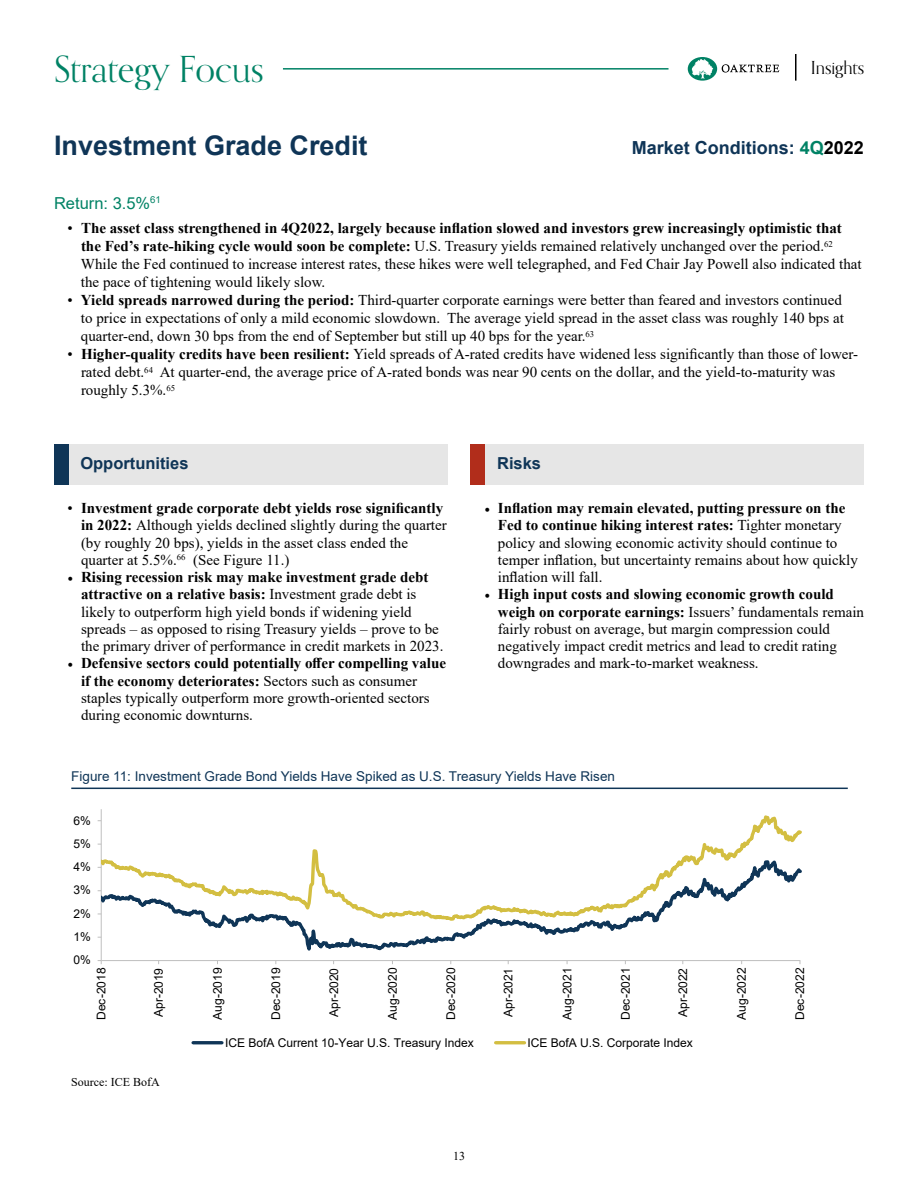
<style>
.page{position:relative;width:918px;height:1188px;background:#fff}
.page>*{position:absolute;margin:0;border:0;box-sizing:border-box;transform-origin:0 0}
.t1{font:36px "Orpheus Pro";color:#008265}
.t2{font:700 27px "Arial";color:#0f3557}
.t3{font:700 18px "Arial";color:#0f3557}
.t4{font:18px "Orpheus Pro";color:#000}
.t5{font:700 16.5px "Arial";color:#0f3557}
.t6{font:16.5px "Arial";color:#008265}
.t7{font:15px/17.2px "Times New Roman";color:#000}
.t8{font:13.5px "Arial";color:#0f3557}
.t9{font:12px "Arial";letter-spacing:-.005em;color:#000}
.t10{font:12px "Times New Roman";color:#000}
.s1{color:#008265}
.s2{color:#000}
.s3{font-weight:700}
.s4{font-family:"Minion Pro"}
</style>
<div class="page">
<svg style="left:688px;top:57px;width:91px;height:24px"></svg>
<hr style="left:795px;top:54px;width:2px;height:27px;background:#000">
<hr style="left:283px;top:68px;width:386px;height:2px;background:#008265">
<div style="left:471px;top:444px;width:393px;height:40px;background:#e6e6e6"></div>
<div style="left:55px;top:444px;width:393px;height:40px;background:#e6e6e6"></div>
<div style="left:54px;top:444px;width:14px;height:40px;background:#0f3557"></div>
<div style="left:471px;top:444px;width:14px;height:40px;background:#b12d1b"></div>
<hr style="left:71px;top:788px;width:777px;height:1px;background:#0f3557">
<svg style="left:101px;top:924px;width:700px;height:38px"></svg>
<svg style="left:101px;top:809px;width:700px;height:115px"></svg>
<hr style="left:193px;top:1041px;width:29px;height:3px;background:#0f3557">
<hr style="left:496px;top:1041px;width:28px;height:3px;background:#d3be41">
<h1 class="t1" style="left:54px;top:47px;width:211px">Strategy Focus</h1>
<p class="t4" style="left:811px;top:56px;width:55px">Insights</p>
<h2 class="t2" style="left:54px;top:127px;width:315px">Investment Grade Credit</h2>
<p class="t3" style="left:632px;top:135px;width:234px">Market Conditions: <span class="s1">4Q</span><span class="s2">2022</span></p>
<p class="t6" style="left:54px;top:192px;width:108px">Return: 3.5%<sup>61</sup></p>
<p class="t7" style="left:81px;top:219px;width:782px;line-height:18px;text-indent:-13px">• <span class="s3">The asset class strengthened in 4Q2022, largely because inflation slowed and investors grew increasingly optimistic that the Fed’s rate-hiking cycle would soon be complete:</span> U.S. Treasury yields remained relatively unchanged over the period.<sup>62<br></sup>While the Fed continued to increase interest rates, these hikes were well telegraphed, and Fed Chair Jay Powell also indicated that the pace of tightening would likely slow.</p>
<p class="t7" style="left:81px;top:291px;width:764px;line-height:18px;text-indent:-14px">• <span class="s3">Yield spreads narrowed during the period:</span> Third-quarter corporate earnings were better than feared and investors continued to price in expectations of only a mild economic slowdown. The average yield spread in the asset class was roughly 140 bps at quarter-end, down 30 bps from the end of September but still up 40 bps for the year.<sup>63</sup></p>
<p class="t7" style="left:81px;top:345px;width:779px;line-height:18px;text-indent:-14px">• <span class="s3">Higher-quality credits have been resilient:</span> Yield spreads of A-rated credits have widened less significantly than those of lower&shy;rated debt.<sup>64</sup> At quarter-end, the average price of A-rated bonds was near 90 cents on the dollar, and the yield-to-maturity was roughly 5.3%.<sup>65</sup></p>
<p class="t5" style="left:80px;top:452px;width:110px">Opportunities</p>
<p class="t5" style="left:497px;top:452px;width:46px">Risks</p>
<p class="t7" style="left:81px;top:499px;width:367px;text-indent:-14px">• <span class="s3">Investment grade corporate debt yields rose significantly in 2022:</span> Although yields declined slightly during the quarter (by roughly 20 bps), yields in the asset class ended the quarter at 5.5%.<sup>66</sup> (See Figure 11.)</p>
<p class="t7" style="left:81px;top:568px;width:364px;text-indent:-14px"><span class="s4">•</span> <span class="s3">Rising recession risk may make investment grade debt attractive on a relative basis:</span> Investment grade debt is likely to outperform high yield bonds if widening yield spreads – as opposed to rising Treasury yields – prove to be the primary driver of performance in credit markets in 2023.</p>
<p class="t7" style="left:81px;top:654px;width:367px;text-indent:-14px"><span class="s4">•</span> <span class="s3">Defensive sectors could potentially offer compelling value if the economy deteriorates:</span> Sectors such as consumer staples typically outperform more growth-oriented sectors during economic downturns.</p>
<p class="t7" style="left:498px;top:499px;width:361px;text-indent:-14px"><span class="s4">•</span> <span class="s3">Inflation may remain elevated, putting pressure on the Fed to continue hiking interest rates:</span> Tighter monetary policy and slowing economic activity should continue to temper inflation, but uncertainty remains about how quickly inflation will fall.</p>
<p class="t7" style="left:498px;top:585px;width:368px;text-indent:-14px"><span class="s4">•</span> <span class="s3">High input costs and slowing economic growth could weigh on corporate earnings:</span> Issuers’ fundamentals remain fairly robust on average, but margin compression could negatively impact credit metrics and lead to credit rating downgrades and mark-to-market weakness.</p>
<p class="t8" style="left:71px;top:767px;width:545px">Figure 11: Investment Grade Bond Yields Have Spiked as U.S. Treasury Yields Have Risen</p>
<p class="t9" style="left:74px;top:812px;width:19px">6%</p>
<p class="t9" style="left:74px;top:835px;width:19px">5%</p>
<p class="t9" style="left:74px;top:859px;width:19px">4%</p>
<p class="t9" style="left:74px;top:882px;width:19px">3%</p>
<p class="t9" style="left:74px;top:905px;width:19px">2%</p>
<p class="t9" style="left:74px;top:929px;width:19px">1%</p>
<p class="t9" style="left:74px;top:952px;width:19px">0%</p>
<p class="t9" style="left:93px;top:1020px;width:54px;rotate:-90deg">Dec-2018</p>
<p class="t9" style="left:150px;top:1017px;width:51px;rotate:-90deg">Apr-2019</p>
<p class="t9" style="left:209px;top:1020px;width:54px;rotate:-90deg">Aug-2019</p>
<p class="t9" style="left:268px;top:1020px;width:54px;rotate:-90deg">Dec-2019</p>
<p class="t9" style="left:326px;top:1017px;width:51px;rotate:-90deg">Apr-2020</p>
<p class="t9" style="left:384px;top:1020px;width:54px;rotate:-90deg">Aug-2020</p>
<p class="t9" style="left:443px;top:1020px;width:54px;rotate:-90deg">Dec-2020</p>
<p class="t9" style="left:500px;top:1017px;width:51px;rotate:-90deg">Apr-2021</p>
<p class="t9" style="left:559px;top:1020px;width:54px;rotate:-90deg">Aug-2021</p>
<p class="t9" style="left:617px;top:1020px;width:54px;rotate:-90deg">Dec-2021</p>
<p class="t9" style="left:675px;top:1017px;width:51px;rotate:-90deg">Apr-2022</p>
<p class="t9" style="left:733px;top:1020px;width:54px;rotate:-90deg">Aug-2022</p>
<p class="t9" style="left:792px;top:1020px;width:54px;rotate:-90deg">Dec-2022</p>
<p class="t9" style="left:225px;top:1034px;width:250px">ICE BofA Current 10-Year U.S. Treasury Index</p>
<p class="t9" style="left:527px;top:1034px;width:167px">ICE BofA U.S. Corporate Index</p>
<p class="t10" style="left:71px;top:1074px;width:90px">Source: ICE BofA</p>
<p class="t10" style="left:453px;top:1148px;width:13px">13</p>
</div>
